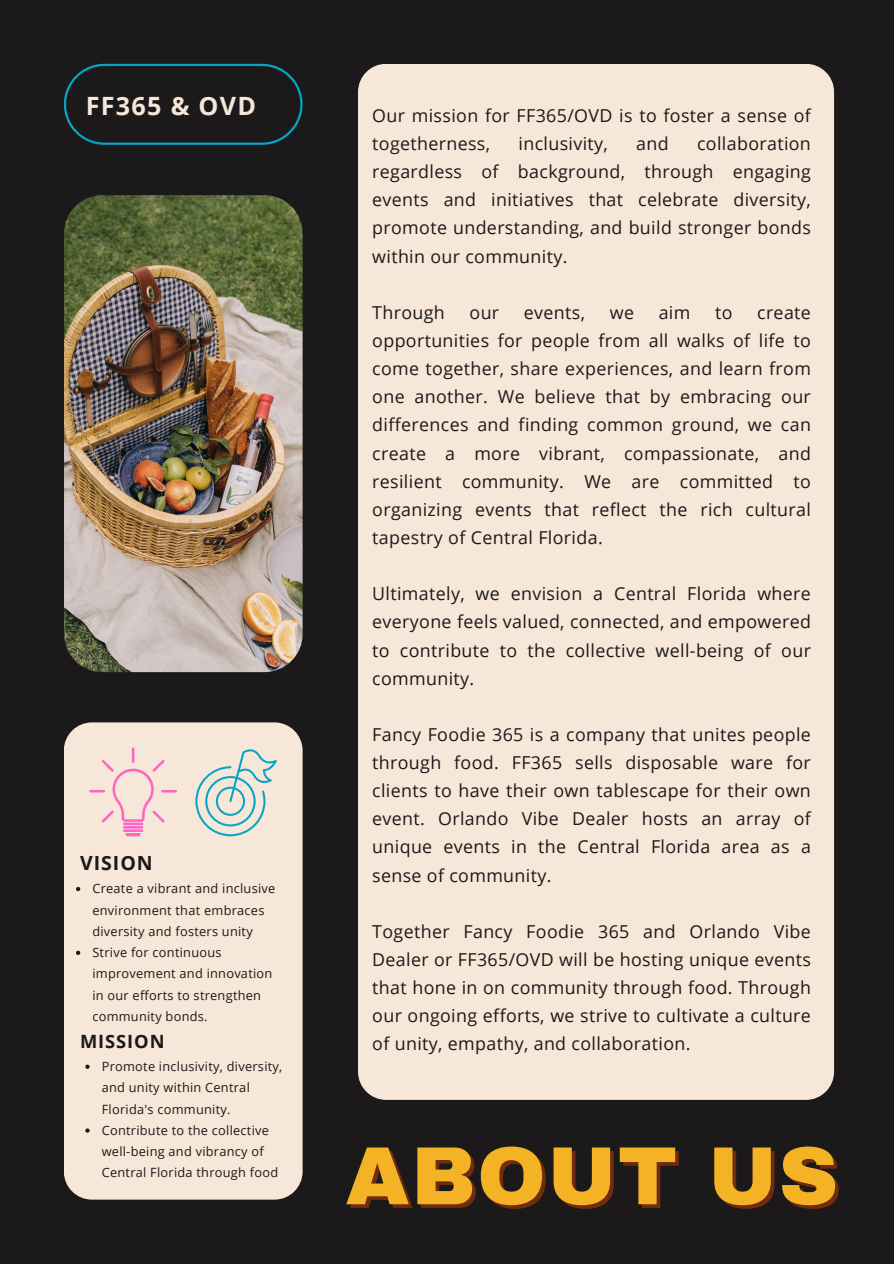
<style>
.page{position:relative;width:894px;height:1264px;background:#fff}
.page>*{position:absolute;margin:0;border:0;box-sizing:border-box;transform-origin:0 0}
.t1{font:900 82.5px "Archivo";letter-spacing:.02em;color:#f4b324}
.t2{font:700 25.2px "Open Sans";letter-spacing:.05em;color:#f6e7d8}
.t3{font:700 19.5px "Open Sans";letter-spacing:.05em;color:#1c191a}
.t4{font:700 18.3px "Open Sans";letter-spacing:.05em;color:#1c191a}
.t5{font:17.85px/28.2px "Open Sans";letter-spacing:.02em;color:#1c191a;text-align:justify}
.t6{font:12.75px/21.3px "Open Sans";letter-spacing:.02em;color:#1c191a}
</style>
<div class="page">
<div style="left:0;top:0;width:893px;height:1263px;background:#1c191a"></div>
<div style="left:64px;top:722px;width:238px;height:477px;background:#f6e7d8;border-radius:28px"></div>
<svg style="left:195px;top:749px;width:82px;height:87px"></svg>
<hr style="left:123px;top:822px;width:20px;height:3px;background:#ff66c4">
<hr style="left:123px;top:826px;width:20px;height:2px;background:#ff66c4">
<hr style="left:123px;top:829px;width:20px;height:3px;background:#ff66c4">
<svg style="left:125px;top:833px;width:16px;height:3px"></svg>
<svg style="left:89px;top:747px;width:88px;height:75px"></svg>
<img style="left:64px;top:195px;width:238px;height:477px;border-radius:38px">
<svg style="left:64px;top:64px;width:238px;height:81px"></svg>
<div style="left:358px;top:64px;width:475px;height:1035px;background:#f6e7d8;border-radius:28px"></div>
<svg style="left:76px;top:886px;width:4px;height:5px"></svg>
<svg style="left:76px;top:950px;width:4px;height:5px"></svg>
<svg style="left:85px;top:1064px;width:5px;height:4px"></svg>
<svg style="left:85px;top:1128px;width:5px;height:4px"></svg>
<h3 class="t2" style="left:86px;top:88px;width:172px">FF365 &amp; OVD</h3>
<p class="t3" style="left:80px;top:849px;width:74px">VISION</p>
<p class="t6" style="left:92px;top:877px;width:184px">Create a vibrant and inclusive environment that embraces diversity and fosters unity</p>
<p class="t6" style="left:92px;top:941px;width:181px">Strive for continuous improvement and innovation in our efforts to strengthen community bonds.</p>
<p class="t6" style="left:102px;top:1055px;width:182px">Promote inclusivity, diversity, and unity within Central<br>Florida's community.</p>
<h3 class="t6" style="left:102px;top:1119px;width:178px">Contribute to the collective well-being and vibrancy of<br>Central Florida through food</h3>
<p class="t4" style="left:80px;top:1028px;width:86px">MISSION</p>
<p class="t5" style="left:372px;top:101px;width:440px">Our mission for FF365/OVD is to foster a sense of togetherness,</p>
<p class="t5" style="left:372px;top:129px;width:440px;text-indent:325px">collaboration regardless of background, through engaging events and initiatives that celebrate diversity, promote understanding, and build stronger bonds within our community.</p>
<h4 class="t5" style="left:372px;top:298px;width:74px">Through</h4>
<h4 class="t5" style="left:469px;top:298px;width:31px">our</h4>
<h4 class="t5" style="left:524px;top:298px;width:63px">events,</h4>
<h4 class="t5" style="left:609px;top:298px;width:26px">we</h4>
<h4 class="t5" style="left:658px;top:298px;width:33px">aim</h4>
<h4 class="t5" style="left:714px;top:298px;width:19px">to</h4>
<p class="t5" style="left:518px;top:129px;width:91px">inclusivity,</p>
<p class="t5" style="left:636px;top:129px;width:34px">and</p>
<h4 class="t5" style="left:372px;top:298px;width:440px;text-indent:385px">create opportunities for people from all walks of life to come together, share experiences, and learn from one another. We believe that by embracing our differences and finding common ground, we can create a more vibrant, compassionate, and resilient community. We are committed to organizing events that reflect the rich cultural tapestry of Central Florida.</h4>
<h4 class="t5" style="left:372px;top:579px;width:440px">Ultimately, we envision a Central Florida where everyone feels valued, connected, and empowered to contribute to the collective well-being of our community.</h4>
<h4 class="t5" style="left:372px;top:720px;width:440px">Fancy Foodie 365 is a company that unites people through food. FF365 sells disposable ware for clients to have their own tablescape for their own event. Orlando Vibe Dealer hosts an array of unique events in the Central Florida area as a sense of community.</h4>
<h4 class="t5" style="left:372px;top:916px;width:440px">Together Fancy Foodie 365 and Orlando Vibe Dealer or FF365/OVD will be hosting unique events that hone in on community through food. Through our ongoing efforts, we strive to cultivate a culture of unity, empathy, and collaboration.</h4>
<p class="t1" style="left:345px;top:1131px;width:494px">ABOUT US</p>
</div>
